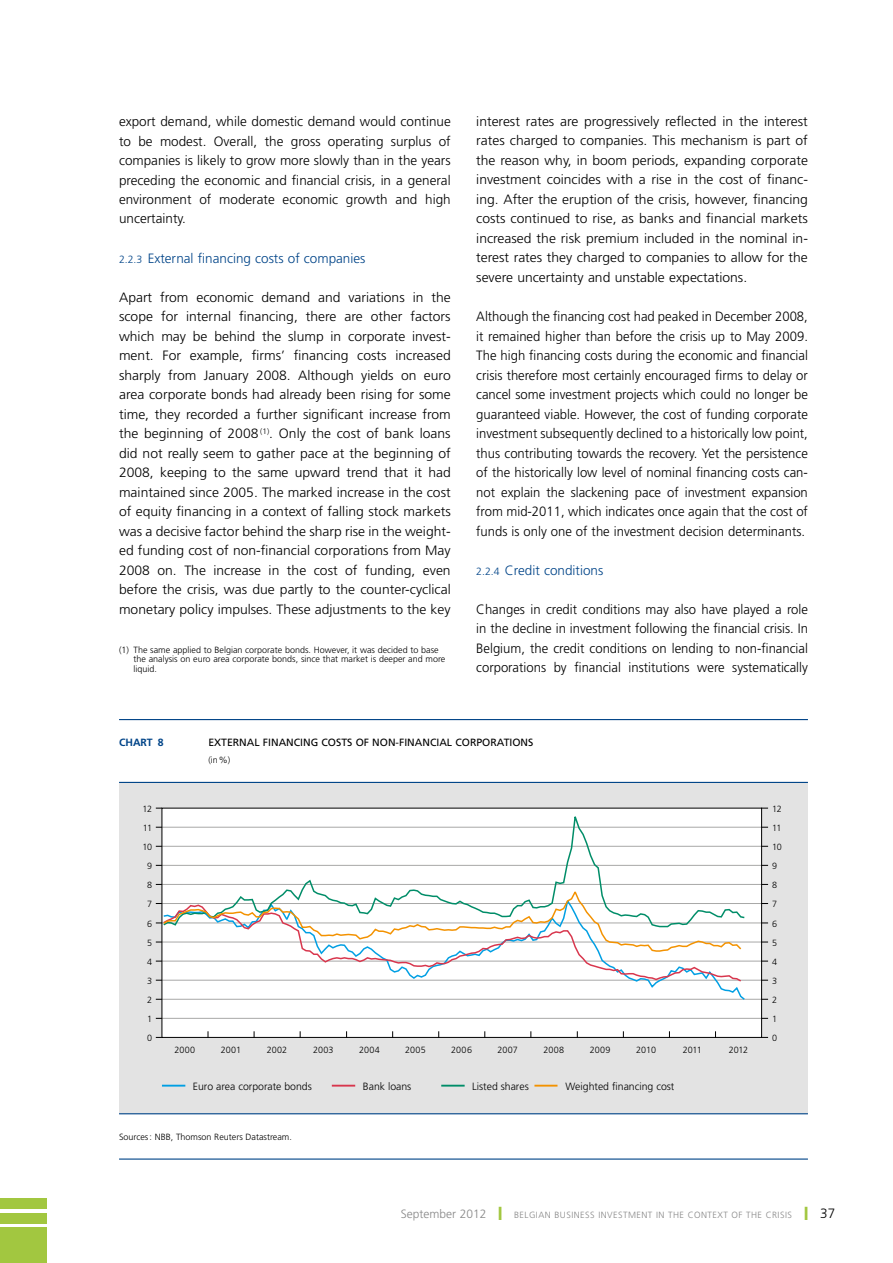
<style>
.page{position:relative;width:893px;height:1263px;background:#fff}
.page>*{position:absolute;margin:0;border:0;box-sizing:border-box;transform-origin:0 0}
.t1{font:300 13.5px/19.5px "Frutiger LT";color:#000;text-align:justify}
.t2{font:300 13.5px "Frutiger LT";color:#048}
.t3{font:300 12px "Frutiger LT";color:#878787}
.t4{font:300 10.5px "Frutiger LT";color:#000}
.t5{font:10.5px "Frutiger LT";color:#000}
.t6{font:700 10.5px "Frutiger LT";color:#048}
.t7{font:300 9px/9.8px "Frutiger LT";color:#000}
.t8{font:300 9px "Frutiger LT";letter-spacing:.05em;color:#878787}
.s1{font-size:10.5px}
.s2{color:#a2c740}
.s3{font-size:9px}
</style>
<div class="page">
<div style="left:0;top:1198px;width:47px;height:11px;background:#a2c740"></div>
<div style="left:0;top:1213px;width:47px;height:10px;background:#a2c740"></div>
<div style="left:0;top:1227px;width:47px;height:36px;background:#a2c740"></div>
<div style="left:119px;top:782px;width:689px;height:332px;background:#e3e3e3"></div>
<hr style="left:119px;top:719px;width:689px;height:1px;background:#048">
<hr style="left:119px;top:782px;width:689px;height:1px;background:#048">
<hr style="left:119px;top:1113px;width:689px;height:1px;background:#048">
<hr style="left:119px;top:1158px;width:689px;height:2px;background:#048">
<svg style="left:162px;top:1085px;width:23px;height:1px"></svg>
<svg style="left:332px;top:1085px;width:23px;height:1px"></svg>
<svg style="left:441px;top:1085px;width:24px;height:1px"></svg>
<svg style="left:534px;top:1085px;width:23px;height:1px"></svg>
<div style="left:162px;top:808px;width:600px;height:229px;background:#fff"></div>
<hr style="left:162px;top:827px;width:600px;height:1px;background:#a8a8a7">
<hr style="left:162px;top:846px;width:600px;height:1px;background:#a8a8a7">
<hr style="left:162px;top:865px;width:600px;height:1px;background:#a8a8a7">
<hr style="left:162px;top:884px;width:600px;height:1px;background:#a8a8a7">
<hr style="left:162px;top:903px;width:600px;height:1px;background:#a8a8a7">
<hr style="left:162px;top:922px;width:600px;height:1px;background:#a8a8a7">
<hr style="left:162px;top:942px;width:600px;height:1px;background:#a8a8a7">
<hr style="left:162px;top:961px;width:600px;height:1px;background:#a8a8a7">
<hr style="left:162px;top:980px;width:600px;height:1px;background:#a8a8a7">
<hr style="left:162px;top:999px;width:600px;height:1px;background:#a8a8a7">
<hr style="left:162px;top:1018px;width:600px;height:1px;background:#a8a8a7">
<svg style="left:164px;top:941px;width:582px;height:59px"></svg>
<svg style="left:164px;top:952px;width:579px;height:31px"></svg>
<svg style="left:164px;top:816px;width:582px;height:108px"></svg>
<svg style="left:156px;top:884px;width:587px;height:68px"></svg>
<div style="left:162px;top:808px;width:600px;height:230px;border:1px solid #000"></div>
<p class="t1" style="left:119px;top:112px;width:333px">export demand, while domestic demand would continue to be modest. Overall, the gross operating surplus of companies is likely to grow more slowly than in the years preceding the economic and financial crisis, in a general environment of moderate economic growth and high uncertainty.</p>
<p class="t2" style="left:119px;top:250px;width:248px"><span class="s1">2.2.3</span> External financing costs of companies</p>
<p class="t1" style="left:119px;top:287px;width:333px">Apart from economic demand and variations in the scope for internal financing, there are other factors which may be behind the slump in corporate invest&shy;ment. For example, firms’ financing costs increased sharply from January 2008. Although yields on euro area corporate bonds had already been rising for some time, they recorded a further significant increase from the beginning of 2008 <sup>(1)</sup>. Only the cost of bank loans did not really seem to gather pace at the beginning of 2008, keeping to the same upward trend that it had maintained since 2005. The marked increase in the cost of equity financing in a context of falling stock markets was a decisive factor behind the sharp rise in the weight&shy;ed funding cost of non-financial corporations from May 2008 on. The increase in the cost of funding, even before the crisis, was due partly to the counter-cyclical monetary policy impulses. These adjustments to the key</p>
<p class="t7" style="left:134px;top:645px;width:313px;text-indent:-14px">(1) The same applied to Belgian corporate bonds. However, it was decided to base the analysis on euro area corporate bonds, since that market is deeper and more liquid.</p>
<p class="t1" style="left:476px;top:112px;width:333px">interest rates are progressively reflected in the interest rates charged to companies. This mechanism is part of the reason why, in boom periods, expanding corporate investment coincides with a rise in the cost of financ&shy;ing. After the eruption of the crisis, however, financing costs continued to rise, as banks and financial markets increased the risk premium included in the nominal in&shy;terest rates they charged to companies to allow for the severe uncertainty and unstable expectations.</p>
<p class="t1" style="left:476px;top:307px;width:333px">Although the financing cost had peaked in December 2008, it remained higher than before the crisis up to May 2009.<br>The high financing costs during the economic and financial crisis therefore most certainly encouraged firms to delay or cancel some investment projects which could no longer be guaranteed viable. H owever, the cost of funding corporate investment subsequently declined to a historically low point, thus contributing towards the recovery. Yet the persistence of the historically low level of nominal financing costs can&shy;not explain the slackening pace of investment expansion from mid-2011, which indicates once again that the cost of funds is only one of the investment decision determinants.</p>
<p class="t2" style="left:476px;top:562px;width:129px"><span class="s1">2.2.4</span> Credit conditions</p>
<p class="t1" style="left:476px;top:599px;width:333px">Changes in credit conditions may also have played a role in the decline in investment following the financial crisis. In Belgium, the credit conditions on lending to non-financial corporations by financial institutions were systematically</p>
<p class="t6" style="left:119px;top:736px;width:46px">Chart 8</p>
<p class="t5" style="left:208px;top:736px;width:327px">EXTERNAL FINANCING COSTS OF NON-FINANCIAL CORPORATIONS</p>
<p class="t7" style="left:208px;top:755px;width:24px">(in%)</p>
<p class="t7" style="left:143px;top:804px;width:11px">12</p>
<p class="t7" style="left:772px;top:804px;width:11px">12</p>
<p class="t7" style="left:143px;top:823px;width:11px">11</p>
<p class="t7" style="left:772px;top:823px;width:11px">11</p>
<p class="t7" style="left:142px;top:842px;width:11px">10</p>
<p class="t7" style="left:772px;top:842px;width:11px">10</p>
<p class="t7" style="left:147px;top:861px;width:7px">9</p>
<p class="t7" style="left:772px;top:861px;width:7px">9</p>
<p class="t7" style="left:147px;top:880px;width:7px">8</p>
<p class="t7" style="left:772px;top:880px;width:7px">8</p>
<p class="t7" style="left:147px;top:899px;width:7px">7</p>
<p class="t7" style="left:772px;top:899px;width:7px">7</p>
<p class="t7" style="left:147px;top:919px;width:7px">6</p>
<p class="t7" style="left:772px;top:919px;width:7px">6</p>
<p class="t7" style="left:147px;top:938px;width:7px">5</p>
<p class="t7" style="left:772px;top:938px;width:7px">5</p>
<p class="t7" style="left:147px;top:957px;width:7px">4</p>
<p class="t7" style="left:772px;top:957px;width:7px">4</p>
<p class="t7" style="left:147px;top:976px;width:7px">3</p>
<p class="t7" style="left:772px;top:976px;width:7px">3</p>
<p class="t7" style="left:147px;top:995px;width:7px">2</p>
<p class="t7" style="left:772px;top:995px;width:7px">2</p>
<p class="t7" style="left:147px;top:1014px;width:7px">1</p>
<p class="t7" style="left:772px;top:1014px;width:7px">1</p>
<p class="t7" style="left:147px;top:1033px;width:7px">0</p>
<p class="t7" style="left:772px;top:1033px;width:7px">0</p>
<p class="t7" style="left:174px;top:1045px;width:22px">2000</p>
<p class="t7" style="left:221px;top:1045px;width:22px">2001</p>
<p class="t7" style="left:267px;top:1045px;width:22px">2002</p>
<p class="t7" style="left:313px;top:1045px;width:22px">2003</p>
<p class="t7" style="left:359px;top:1045px;width:22px">2004</p>
<p class="t7" style="left:405px;top:1045px;width:22px">2005</p>
<p class="t7" style="left:451px;top:1045px;width:22px">2006</p>
<p class="t7" style="left:498px;top:1045px;width:22px">2007</p>
<p class="t7" style="left:543px;top:1045px;width:22px">2008</p>
<p class="t7" style="left:590px;top:1045px;width:22px">2009</p>
<p class="t7" style="left:636px;top:1045px;width:21px">2010</p>
<p class="t7" style="left:683px;top:1045px;width:21px">2011</p>
<p class="t7" style="left:729px;top:1045px;width:21px">2012</p>
<p class="t4" style="left:193px;top:1080px;width:120px">Euro area corporate bonds</p>
<p class="t4" style="left:363px;top:1080px;width:50px">Bank loans</p>
<p class="t4" style="left:472px;top:1080px;width:58px">Listed shares</p>
<p class="t4" style="left:565px;top:1080px;width:111px">Weighted financing cost</p>
<p class="t7" style="left:119px;top:1132px;width:174px">Sources: NBB, Thomson Reuters Datastream.</p>
<p class="t3" style="left:401px;top:1207px;width:141px">September 2012 <span class="s2">❙</span> <span class="s3">Be lgian</span></p>
<p class="t8" style="left:554px;top:1210px;width:18px">business</p>
<p class="t8" style="left:598px;top:1210px;width:6px">inves</p>
<p class="t8" style="left:623px;top:1210px;width:148px">tment in the context of the crisis</p>
<p class="t1" style="left:804px;top:1204px;width:32px"><span class="s2">❙</span> 37</p>
</div>
